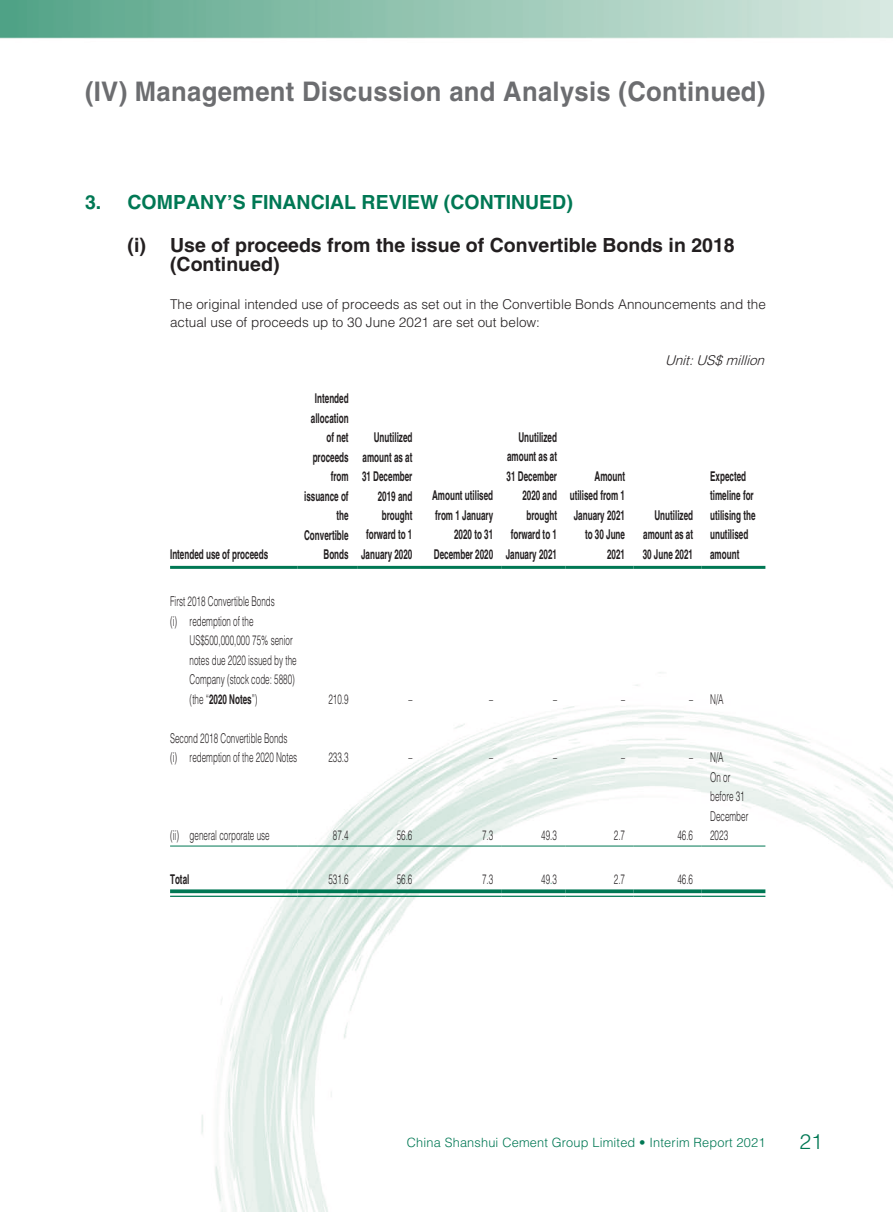
<style>
.page{position:relative;width:893px;height:1212px;background:#fff}
.page>*{position:absolute;margin:0;border:0;box-sizing:border-box;transform-origin:0 0}
.t1{font:700 27px "Helvetica LT Std";letter-spacing:.01em;color:#6c6d70;scale:.95 1}
.t2{font:300 21px "Helvetica LT Std";color:#007854}
.t3{font:700 19.5px/18.8px "Helvetica LT Std";color:#231f20}
.t4{font:700 19.5px "Helvetica LT Std";color:#007854}
.t5{font:700 13.5px/19.5px "Helvetica LT Std";color:#231f20;text-align:right;scale:.6 1}
.t6{font:300 13.5px/19.5px "Helvetica LT Std";color:#231f20;scale:.6 1}
.t7{font:300 13.5px/18.8px "Helvetica LT Std";color:#231f20}
.t8{font:italic 300 13.5px "Helvetica LT Std";color:#231f20}
.t9{font:300 12.75px "Helvetica LT Std";letter-spacing:.015em;color:#007854}
.s1{font-weight:700}
.s2{color:#007854}
</style>
<div class="page">
<img style="left:0;top:0;width:893px;height:1212px">
<hr style="left:170px;top:566px;width:128px;height:3px;background:#007854">
<hr style="left:298px;top:566px;width:59px;height:3px;background:#007854">
<hr style="left:357px;top:566px;width:64px;height:3px;background:#007854">
<hr style="left:421px;top:566px;width:81px;height:3px;background:#007854">
<hr style="left:502px;top:566px;width:64px;height:3px;background:#007854">
<hr style="left:566px;top:566px;width:68px;height:3px;background:#007854">
<hr style="left:634px;top:566px;width:68px;height:3px;background:#007854">
<hr style="left:702px;top:566px;width:63px;height:3px;background:#007854">
<hr style="left:170px;top:846px;width:128px;height:1px;background:#007854">
<hr style="left:298px;top:846px;width:59px;height:1px;background:#007854">
<hr style="left:357px;top:846px;width:64px;height:1px;background:#007854">
<hr style="left:421px;top:846px;width:81px;height:1px;background:#007854">
<hr style="left:502px;top:846px;width:64px;height:1px;background:#007854">
<hr style="left:566px;top:846px;width:68px;height:1px;background:#007854">
<hr style="left:634px;top:846px;width:68px;height:1px;background:#007854">
<hr style="left:702px;top:846px;width:63px;height:1px;background:#007854">
<svg style="left:170px;top:889px;width:128px;height:4px"></svg>
<hr style="left:170px;top:896px;width:128px;height:1px;background:#007854">
<svg style="left:298px;top:889px;width:59px;height:4px"></svg>
<hr style="left:298px;top:896px;width:59px;height:1px;background:#007854">
<svg style="left:357px;top:889px;width:64px;height:4px"></svg>
<hr style="left:357px;top:896px;width:64px;height:1px;background:#007854">
<svg style="left:421px;top:889px;width:81px;height:4px"></svg>
<hr style="left:421px;top:896px;width:81px;height:1px;background:#007854">
<svg style="left:502px;top:889px;width:64px;height:4px"></svg>
<hr style="left:502px;top:896px;width:64px;height:1px;background:#007854">
<svg style="left:566px;top:889px;width:68px;height:4px"></svg>
<hr style="left:566px;top:896px;width:68px;height:1px;background:#007854">
<svg style="left:634px;top:889px;width:68px;height:4px"></svg>
<hr style="left:634px;top:896px;width:68px;height:1px;background:#007854">
<svg style="left:702px;top:889px;width:63px;height:4px"></svg>
<hr style="left:702px;top:896px;width:63px;height:1px;background:#007854">
<h1 class="t1" style="left:85px;top:75px;width:718px">(IV) Management Discussion and Analysis (Continued)</h1>
<h3 class="t4" style="left:85px;top:190px;width:489px">3. COMPANY’S FINANCIAL REVIEW (CONTINUED)</h3>
<h3 class="t3" style="left:170px;top:236px;width:566px;text-indent:-43px">(i) Use of proceeds from the issue of Convertible Bonds in 2018 (Continued)</h3>
<p class="t7" style="left:170px;top:294px;width:597px">The original intended use of proceeds as set out in the Convertible Bonds Announcements and the actual use of proceeds up to 30 June 2021 are set out below:</p>
<p class="t8" style="left:665px;top:352px;width:105px">Unit:US$million</p>
<p class="t5" style="left:170px;top:544px;width:165px">Intended use of proceeds</p>
<p class="t5" style="left:304px;top:388px;width:76px">Intended allocation of net proceeds from issuance of the<br>Convertible<br>Bonds</p>
<p class="t5" style="left:361px;top:427px;width:87px">Unutilized amount as at<br>31 December<br>2019 and brought forward to 1<br>January 2020</p>
<p class="t5" style="left:432px;top:486px;width:104px">Amount utilised from 1 January<br>2020 to 31<br>December 2020</p>
<p class="t5" style="left:506px;top:427px;width:87px">Unutilized amount as at<br>31 December<br>2020 and brought forward to 1<br>January 2021</p>
<p class="t5" style="left:570px;top:466px;width:94px">Amount utilised from 1<br>January 2021 to 30 June<br>2021</p>
<p class="t5" style="left:643px;top:505px;width:86px;text-align:justify;text-indent:12px">Unutilized amount as at 30 June 2021</p>
<p class="t5" style="left:710px;top:466px;width:77px;text-align:left">Expected timeline for utilising the unutilised amount</p>
<p class="t6" style="left:170px;top:591px;width:176px">First 2018 Convertible Bonds (i) redemption of the</p>
<p class="t6" style="left:190px;top:630px;width:180px">US$500,000,000 75% senior notes due 2020 issued by the<br>Company (stock code: 5880) (the “<span class="s1">2020 Notes</span>”)</p>
<p class="t6" style="left:328px;top:689px;width:35px">210.9</p>
<p class="t6" style="left:408px;top:689px;width:8px">–</p>
<p class="t6" style="left:489px;top:689px;width:8px">–</p>
<p class="t6" style="left:553px;top:689px;width:8px">–</p>
<p class="t6" style="left:621px;top:689px;width:8px">–</p>
<p class="t6" style="left:689px;top:689px;width:59px">– N/A</p>
<p class="t6" style="left:170px;top:728px;width:213px">Second 2018 Convertible Bonds (i) redemption of the 2020 Notes</p>
<p class="t6" style="left:328px;top:747px;width:35px">233.3</p>
<p class="t6" style="left:408px;top:747px;width:8px">–</p>
<p class="t6" style="left:489px;top:747px;width:8px">–</p>
<p class="t6" style="left:553px;top:747px;width:8px">–</p>
<p class="t6" style="left:621px;top:747px;width:8px">–</p>
<p class="t6" style="left:689px;top:747px;width:59px">– N/A</p>
<p class="t6" style="left:170px;top:825px;width:168px">(ii) general corporate use</p>
<p class="t6" style="left:333px;top:825px;width:28px">87.4</p>
<p class="t6" style="left:397px;top:825px;width:28px">56.6</p>
<p class="t6" style="left:482px;top:825px;width:20px">7.3</p>
<p class="t6" style="left:541px;top:825px;width:28px">49.3</p>
<p class="t6" style="left:614px;top:825px;width:20px">2.7</p>
<p class="t6" style="left:677px;top:825px;width:28px">46.6</p>
<p class="t5" style="left:170px;top:869px;width:34px">Total</p>
<p class="t6" style="left:328px;top:869px;width:35px">531.6</p>
<p class="t6" style="left:397px;top:869px;width:28px">56.6</p>
<p class="t6" style="left:482px;top:869px;width:20px">7.3</p>
<p class="t6" style="left:541px;top:869px;width:28px">49<span class="s2">.</span>3</p>
<p class="t6" style="left:614px;top:869px;width:20px">2.7</p>
<p class="t6" style="left:677px;top:869px;width:28px">46.6</p>
<p class="t6" style="left:710px;top:767px;width:65px">On or before 31<br>December<br>2023</p>
<p class="t9" style="left:407px;top:1134px;width:360px">China Shanshui Cement Group Limited • Interim Report 2021</p>
<h2 class="t2" style="left:799px;top:1128px;width:25px">21</h2>
</div>
